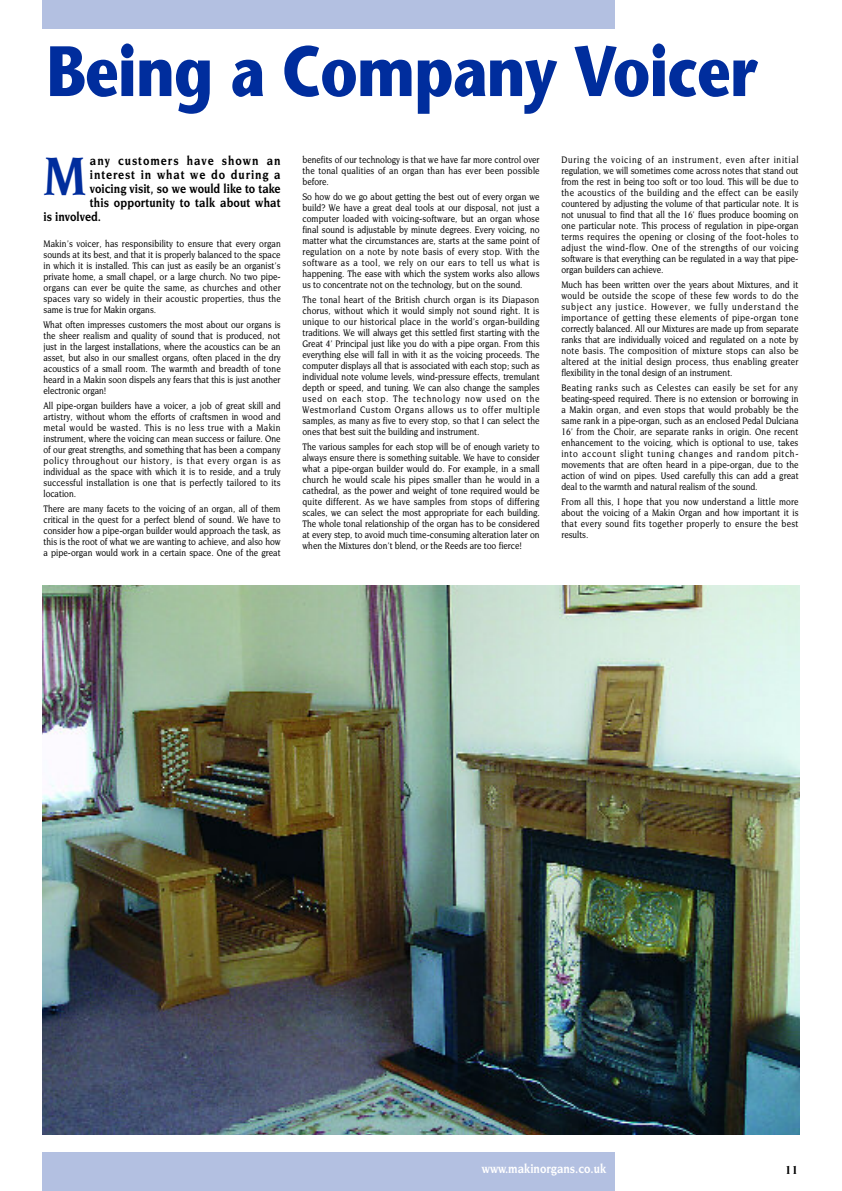
<style>
.page{position:relative;width:842px;height:1191px;background:#fff}
.page>*{position:absolute;margin:0;border:0;box-sizing:border-box;transform-origin:0 0}
.t1{font:700 71px "Stone Sans";letter-spacing:-.015em;color:#002d9d;scale:.83 1}
.t2{font:700 57px "Novarese IT Cby BT";color:#002d9d;scale:.86 1}
.t3{font:700 13px "Novarese IT Cby BT";letter-spacing:.01em;color:#000;scale:.86 1}
.t4{font:700 13px "Novarese IT Cby BT";letter-spacing:.075em;color:#000;scale:.86 1}
.t5{font:700 13px "Novarese IT Cby BT";letter-spacing:.085em;color:#000;scale:.86 1}
.t6{font:700 13px "Novarese IT Cby BT";color:#fff;scale:.86 1}
.t7{font:700 12px "Novarese IT Cby BT";color:#000}
.t8{font:500 10px/11px "Novarese IT Cby BT";color:#000;text-align:justify;scale:.86 1}
</style>
<div class="page">
<div style="left:43px;top:0;width:572px;height:28px;background:#b3c0e1"></div>
<img style="left:43px;top:585px;width:756px;height:549px">
<div style="left:43px;top:1152px;width:572px;height:39px;background:#b3c0e1"></div>
<h1 class="t1" style="left:47px;top:44px;width:857px">Being a Company Voicer</h1>
<h3 class="t5" style="left:90px;top:155px;width:223px">any customers have shown an</h3>
<h3 class="t4" style="left:90px;top:169px;width:223px">interest in what we do during a</h3>
<h3 class="t3" style="left:90px;top:183px;width:223px">voicing visit, so we would like to take</h3>
<h3 class="t3" style="left:90px;top:197px;width:223px">this opportunity to talk about what</h3>
<h3 class="t3" style="left:44px;top:211px;width:68px">is involved.</h3>
<h2 class="t2" style="left:44px;top:154px;width:51px">M</h2>
<p class="t8" style="left:44px;top:238px;width:277px">Makin’s voicer, has responsibility to ensure that every organ sounds at its best, and that it is properly balanced to the space in which it is installed. This can just as easily be an organist’s private home, a small chapel, or a large church. No two pipe&shy;organs can ever be quite the same, as churches and other spaces vary so widely in their acoustic properties, thus the same is true for Makin organs.</p>
<p class="t8" style="left:44px;top:320px;width:277px">What often impresses customers the most about our organs is the sheer realism and quality of sound that is produced, not just in the largest installations, where the acoustics can be an asset, but also in our smallest organs, often placed in the dry acoustics of a small room. The warmth and breadth of tone heard in a Makin soon dispels any fears that this is just another electronic organ!</p>
<p class="t8" style="left:44px;top:401px;width:277px">All pipe-organ builders have a voicer, a job of great skill and artistry, without whom the efforts of craftsmen in wood and metal would be wasted. This is no less true with a Makin instrument, where the voicing can mean success or failure. One of our great strengths, and something that has been a company policy throughout our history, is that every organ is as individual as the space with which it is to reside, and a truly successful installation is one that is perfectly tailored to its location.</p>
<p class="t8" style="left:44px;top:504px;width:277px">There are many facets to the voicing of an organ, all of them critical in the quest for a perfect blend of sound. We have to consider how a pipe-organ builder would approach the task, as this is the root of what we are wanting to achieve, and also how a pipe-organ would work in a certain space. One of the great</p>
<p class="t8" style="left:302px;top:154px;width:277px">benefits of our technology is that we have far more control over the tonal qualities of an organ than has ever been possible before.</p>
<p class="t8" style="left:302px;top:192px;width:277px">So how do we go about getting the best out of every organ we build? We have a great deal tools at our disposal, not just a computer loaded with voicing-software, but an organ whose final sound is adjustable by minute degrees. Every voicing, no matter what the circumstances are, starts at the same point of regulation on a note by note basis of every stop. With the software as a tool, we rely on our ears to tell us what is happening. The ease with which the system works also allows us to concentrate not on the technology, but on the sound.</p>
<p class="t8" style="left:302px;top:295px;width:277px">The tonal heart of the British church organ is its Diapason chorus, without which it would simply not sound right. It is unique to our historical place in the world’s organ-building traditions. We will always get this settled first starting with the Great 4’ Principal just like you do with a pipe organ. From this everything else will fall in with it as the voicing proceeds. The computer displays all that is associated with each stop; such as individual note volume levels, wind-pressure effects, tremulant depth or speed, and tuning. We can also change the samples used on each stop. The technology now used on the Westmorland Custom Organs allows us to offer multiple samples, as many as five to every stop, so that I can select the ones that best suit the building and instrument.</p>
<p class="t8" style="left:302px;top:442px;width:277px">The various samples for each stop will be of enough variety to always ensure there is something suitable. We have to consider what a pipe-organ builder would do. For example, in a small church he would scale his pipes smaller than he would in a cathedral, as the power and weight of tone required would be quite different. As we have samples from stops of differing scales, we can select the most appropriate for each building.<br>The whole tonal relationship of the organ has to be considered at every step, to avoid much time-consuming alteration later on when the Mixtures don’t blend, or the Reeds are too fierce!</p>
<p class="t8" style="left:561px;top:154px;width:277px">During the voicing of an instrument, even after initial regulation, we will sometimes come across notes that stand out from the rest in being too soft or too loud. This will be due to the acoustics of the building and the effect can be easily countered by adjusting the volume of that particular note. It is not unusual to find that all the 16’ flues produce booming on one particular note. This process of regulation in pipe-organ terms requires the opening or closing of the foot-holes to adjust the wind-flow. One of the strengths of our voicing software is that everything can be regulated in a way that pipe&shy;organ builders can achieve.</p>
<p class="t8" style="left:561px;top:280px;width:277px">Much has been written over the years about Mixtures, and it would be outside the scope of these few words to do the subject any justice. However, we fully understand the importance of getting these elements of pipe-organ tone correctly balanced. All our Mixtures are made up from separate ranks that are individually voiced and regulated on a note by note basis. The composition of mixture stops can also be altered at the initial design process, thus enabling greater flexibility in the tonal design of an instrument.</p>
<p class="t8" style="left:561px;top:383px;width:277px">Beating ranks such as Celestes can easily be set for any beating-speed required. There is no extension or borrowing in a Makin organ, and even stops that would probably be the same rank in a pipe-organ, such as an enclosed Pedal Dulciana 16’ from the Choir, are separate ranks in origin. One recent enhancement to the voicing, which is optional to use, takes into account slight tuning changes and random pitch&shy;movements that are often heard in a pipe-organ, due to the action of wind on pipes. Used carefully this can add a great deal to the warmth and natural realism of the sound.</p>
<p class="t8" style="left:561px;top:497px;width:277px">From all this, I hope that you now understand a little more about the voicing of a Makin Organ and how important it is that every sound fits together properly to ensure the best results.</p>
<h3 class="t6" style="left:482px;top:1163px;width:146px">www.makinorgans.co.uk</h3>
<p class="t7" style="left:785px;top:1164px;width:15px">11</p>
</div>
